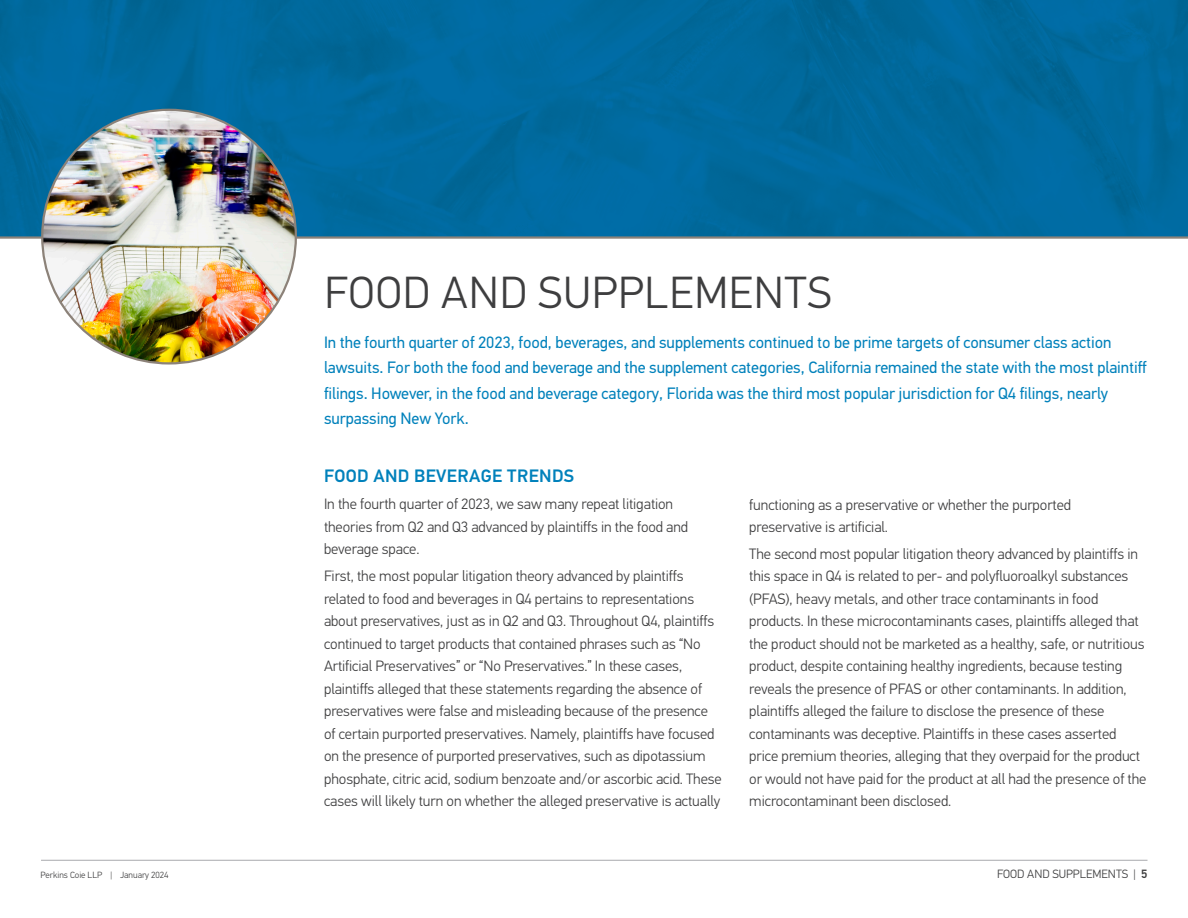
<style>
.page{position:relative;width:1188px;height:918px;background:#fff}
.page>*{position:absolute;margin:0;border:0;box-sizing:border-box;transform-origin:0 0}
.Food_CPG_Section_Title{font:300 45px "PF Din Text Pro";letter-spacing:.02em;color:#3e3e3f}
.Food_CPG_Subhead{font:500 18px "PF Din Text Pro";letter-spacing:.02em;color:#0081bb}
.Food_CPG_Section_Intro{font:16.5px/25.5px "PF Din Text Pro";letter-spacing:-.005em;color:#0081bb}
.Food_CPG_Bullet_Points{font:300 15px/22.5px "PF Din Text Pro";letter-spacing:-.005em;color:#3e3e3f}
.t1{font:300 12px "PF Din Text Pro";color:#3e3e3f}
.t2{font:300 9px "PF Din Text Pro";color:#3e3e3f}
.s1{font-weight:500}
</style>
<div class="page">
<img style="left:0;top:0;width:1188px;height:236px">
<hr style="left:0;top:236px;width:1188px;height:3px;background:#8c8279">
<hr style="left:41px;top:860px;width:1107px;height:1px;background:#a8a9ad">
<img style="left:42px;top:110px;width:254px;height:253px;border-radius:127px">
<p class="Food_CPG_Section_Title" style="left:324px;top:267px;width:509px">FOOD AND SUPPLEMENTS</p>
<p class="Food_CPG_Section_Intro" style="left:324px;top:329px;width:824px">In the fourth quarter of 2023, food, beverages, and supplements continued to be prime targets of consumer class action lawsuits. For both the food and beverage and the supplement categories, California remained the state with the most plaintiff filings. However, in the food and beverage category, Florida was the third most popular jurisdiction for Q4 filings, nearly surpassing New York.</p>
<p class="Food_CPG_Subhead" style="left:324px;top:465px;width:251px">FOOD AND BEVERAGE TRENDS</p>
<p class="Food_CPG_Bullet_Points" style="left:324px;top:493px;width:366px">In the fourth quarter of 2023, we saw many repeat litigation theories from Q2 and Q3 advanced by plaintiffs in the food and beverage space.</p>
<p class="Food_CPG_Bullet_Points" style="left:324px;top:565px;width:399px">First, the most popular litigation theory advanced by plaintiffs related to food and beverages in Q4 pertains to representations about preservatives, just as in Q2 and Q3. Throughout Q4, plaintiffs continued to target products that contained phrases such as “No Artificial Preservatives” or “No Preservatives.” In these cases, plaintiffs alleged that these statements regarding the absence of preservatives were false and misleading because of the presence of certain purported preservatives. Namely, plaintiffs have focused on the presence of purported preservatives, such as dipotassium phosphate, citric acid, sodium benzoate and/or ascorbic acid. These cases will likely turn on whether the alleged preservative is actually</p>
<p class="Food_CPG_Bullet_Points" style="left:749px;top:493px;width:323px">functioning as a preservative or whether the purported preservative is artificial.</p>
<p class="Food_CPG_Bullet_Points" style="left:749px;top:543px;width:399px">The second most popular litigation theory advanced by plaintiffs in this space in Q4 is related to per- and polyfluoroalkyl substances (PFAS), heavy metals, and other trace contaminants in food products. In these microcontaminants cases, plaintiffs alleged that the product should not be marketed as a healthy, safe, or nutritious product, despite containing healthy ingredients, because testing reveals the presence of PFAS or other contaminants. In addition, plaintiffs alleged the failure to disclose the presence of these contaminants was deceptive. Plaintiffs in these cases asserted price premium theories, alleging that they overpaid for the product or would not have paid for the product at all had the presence of the microcontaminant been disclosed.</p>
<p class="t2" style="left:40px;top:869px;width:130px">Perkins Coie LLP | January 2024</p>
<p class="t1" style="left:997px;top:867px;width:152px">FOOD AND SUPPLEMENTS | <span class="s1">5</span></p>
</div>
